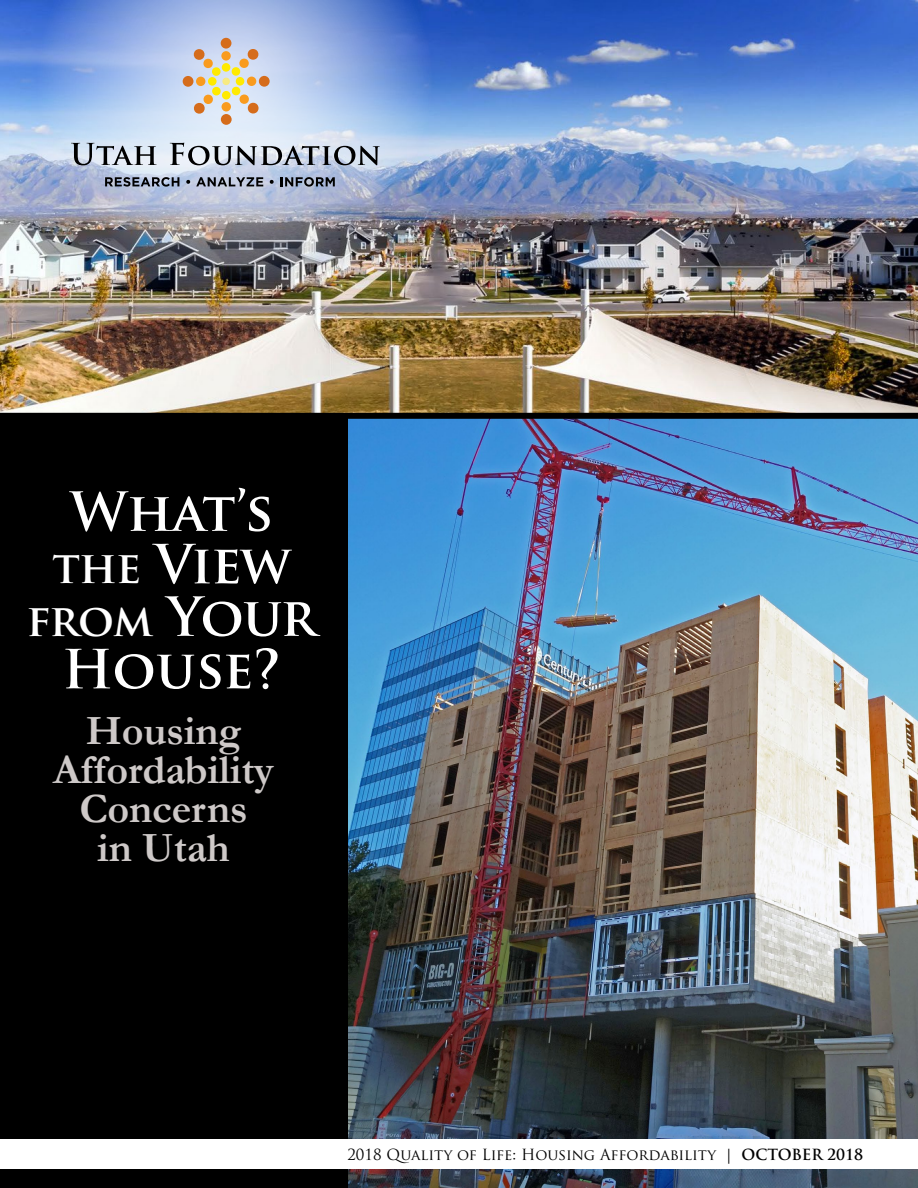
<style>
.page{position:relative;width:918px;height:1188px;background:#fff}
.page>*{position:absolute;margin:0;border:0;box-sizing:border-box;transform-origin:0 0}
.t1{font:700 52.5px/52.5px "Trajan Pro";letter-spacing:-.015em;color:#fff;text-align:center}
.t2{font:700 43.5px "Trajan Pro";color:#fff}
.t3{font:700 42px/39px "Garamond";letter-spacing:-.005em;color:#cec9c8;text-align:center}
.t4{font:15px "Trajan Pro";color:#000}
.s1{font-size:43.5px}
.s2{font-size:52.5px}
.s3{font-weight:700}
</style>
<div class="page">
<img style="left:347px;top:419px;width:571px;height:769px">
<img style="left:0;top:0;width:918px;height:413px">
<img style="left:27px;top:0;width:414px;height:290px">
<div style="left:221px;top:114px;width:11px;height:11px;background:#d56c1b;border-radius:50%"></div>
<div style="left:183px;top:76px;width:10px;height:11px;background:#d56c1b;border-radius:50%"></div>
<div style="left:221px;top:38px;width:10px;height:11px;background:#d56c1b;border-radius:50%"></div>
<div style="left:259px;top:76px;width:11px;height:11px;background:#d56c1b;border-radius:50%"></div>
<svg style="left:193px;top:48px;width:66px;height:66px;background:#decfad"></svg>
<img style="left:71px;top:143px;width:385px;height:88px">
<div style="left:0;top:414px;width:347px;height:774px;background:#000"></div>
<div style="left:0;top:1139px;width:918px;height:30px;background:#fff"></div>
<div style="left:0;top:413px;width:918px;height:6px;background:#000"></div>
<h1 class="t1" style="left:53px;top:486px;width:239px">What’s <span class="s1">the</span> View</h1>
<h2 class="t2" style="left:27px;top:593px;width:292px">from <span class="s2">Your</span></h2>
<h1 class="t1" style="left:62px;top:644px;width:221px">House?</h1>
<h3 class="t3" style="left:53px;top:711px;width:222px">Housing<br>Affordability<br>Concerns<br>in Utah</h3>
<p class="t4" style="left:347px;top:1145px;width:517px">2018 Quality of Life: Housing Affordability <span class="s3">| OCTOBER 2018</span></p>
</div>
